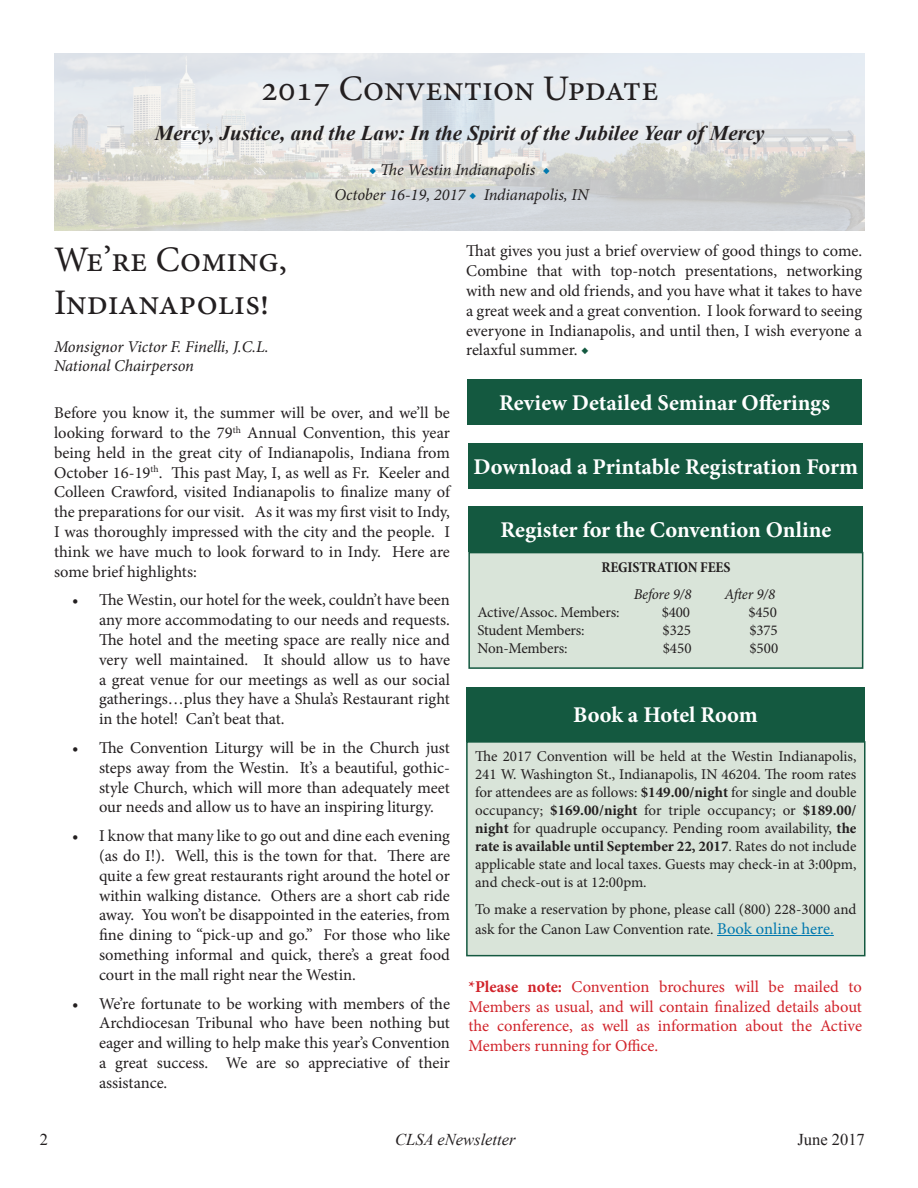
<style>
.page{position:relative;width:918px;height:1188px;background:#fff}
.page>*{position:absolute;margin:0;border:0;box-sizing:border-box;transform-origin:0 0}
.t1{font:36px/43.2px "Minion Pro";color:#231f20}
.t2{font:700 22.5px "Minion Pro";color:#fff}
.t3{font:italic 700 21px "Times New Roman";color:#231f20}
.t4{font:16.5px/19.8px "Minion Pro";color:#231f20;text-align:justify}
.t5{font:16.5px/19.8px "Minion Pro";color:#d1232a;text-align:justify}
.By_Line{font:italic 16.5px "Minion Pro";letter-spacing:-.005em;color:#231f20}
.t6{font:italic 16.5px "Times New Roman";color:#231f20}
.t7{font:16.5px "Times New Roman";color:#231f20}
.t8{font:15px/18px "Minion Pro";color:#231f20;text-align:justify}
.t9{font:italic 15px "Minion Pro";letter-spacing:-.02em;color:#231f20}
.t10{font:700 condensed 15px "Minion Pro";letter-spacing:-.01em;color:#231f20}
.s1{font-style:normal;font-size:15.75px;color:#0078ae}
.s2{color:#145940}
.s3{font-weight:700}
.s4{font-size:16.5px;color:#0078ae}
</style>
<div class="page">
<img style="left:55px;top:54px;width:810px;height:177px">
<div style="left:469px;top:553px;width:394px;height:115px;background:#d9e4d9"></div>
<div style="left:468px;top:552px;width:395px;height:117px;border:2px solid #145940"></div>
<div style="left:468px;top:507px;width:395px;height:45px;background:#145940"></div>
<div style="left:467px;top:380px;width:395px;height:45px;background:#145940"></div>
<div style="left:468px;top:443px;width:395px;height:45px;background:#145940"></div>
<div style="left:467px;top:742px;width:398px;height:214px;background:#d9e4d9"></div>
<hr style="left:717px;top:935px;width:117px;height:1px;background:#0078ae">
<div style="left:466px;top:741px;width:400px;height:215px;border:2px solid #145940"></div>
<div style="left:466px;top:687px;width:399px;height:54px;background:#145940"></div>
<p class="t1" style="left:261px;top:67px;width:399px">2017 Convention Update</p>
<p class="t3" style="left:155px;top:118px;width:611px">Mercy, Justice, and the Law: In the Spirit of the Jubilee Year of Mercy</p>
<p class="By_Line" style="left:369px;top:158px;width:183px"><span class="s1">◆</span> The Westin Indianapolis <span class="s1">◆</span></p>
<p class="By_Line" style="left:334px;top:184px;width:256px">October 16-19, 2017 <span class="s1">◆</span> Indianapolis, IN</p>
<p class="t1" style="left:54px;top:238px;width:235px">We’re Coming,<br>Indianapolis!</p>
<p class="By_Line" style="left:54px;top:335px;width:216px">Monsignor Victor F. Finelli, J.C.L.</p>
<p class="By_Line" style="left:54px;top:355px;width:142px">National Chairperson</p>
<p class="t4" style="left:54px;top:403px;width:399px">Before you know it, the summer will be over, and we’ll be looking forward to the 79<sup>th</sup> Annual Convention, this year being held in the great city of Indianapolis, Indiana from October 16-19<sup>th</sup>. This past May, I, as well as Fr. Keeler and Colleen Crawford, visited Indianapolis to finalize many of the preparations for our visit. As it was my first visit to Indy, I was thoroughly impressed with the city and the people. I think we have much to look forward to in Indy. Here are some brief highlights:</p>
<p class="t4" style="left:99px;top:590px;width:353px;text-indent:-27px">• The Westin, our hotel for the week, couldn’t have been any more accommodating to our needs and requests.<br>The hotel and the meeting space are really nice and very well maintained. It should allow us to have a great venue for our meetings as well as our social gatherings…plus they have a Shula’s Restaurant right in the hotel! Can’t beat that.</p>
<p class="t4" style="left:99px;top:738px;width:353px;text-indent:-27px">• The Convention Liturgy will be in the Church just steps away from the Westin. It’s a beautiful, gothic&shy;style Church, which will more than adequately meet our needs and allow us to have an inspiring liturgy.</p>
<p class="t4" style="left:99px;top:826px;width:353px;text-indent:-27px">• I know that many like to go out and dine each evening (as do I!). Well, this is the town for that. There are quite a few great restaurants right around the hotel or within walking distance. Others are a short cab ride away. You won’t be disappointed in the eateries, from fine dining to “pick-up and go.” For those who like something informal and quick, there’s a great food court in the mall right near the Westin.</p>
<p class="t4" style="left:99px;top:994px;width:353px;text-indent:-27px">• We’re fortunate to be working with members of the Archdiocesan Tribunal who have been nothing but eager and willing to help make this year’s Convention a great success. We are so appreciative of their assistance.</p>
<p class="t4" style="left:466px;top:241px;width:398px">That gives you just a brief overview of good things to come.<br>Combine that with top-notch presentations, networking with new and old friends, and you have what it takes to have a great week and a great convention. I look forward to seeing everyone in Indianapolis, and until then, I wish everyone a relaxful summer. <span class="s2">◆</span></p>
<p class="t2" style="left:499px;top:387px;width:332px">Review Detailed Seminar Offerings</p>
<p class="t2" style="left:474px;top:451px;width:386px">Download a Printable Registration Form</p>
<p class="t2" style="left:500px;top:514px;width:332px">Register for the Convention Online</p>
<p class="t10" style="left:601px;top:557px;width:131px">REGISTRATION FEES</p>
<p class="t9" style="left:634px;top:584px;width:59px">Before 9/8</p>
<p class="t9" style="left:724px;top:584px;width:52px">After 9/8</p>
<p class="t8" style="left:477px;top:603px;width:144px">Active/Assoc. Members:</p>
<p class="t8" style="left:662px;top:603px;width:30px">$400</p>
<p class="t8" style="left:749px;top:603px;width:30px">$450</p>
<p class="t8" style="left:477px;top:621px;width:109px">Student Members:</p>
<p class="t8" style="left:663px;top:621px;width:30px">$325</p>
<p class="t8" style="left:749px;top:621px;width:30px">$375</p>
<p class="t8" style="left:477px;top:639px;width:92px">Non-Members:</p>
<p class="t8" style="left:663px;top:639px;width:30px">$450</p>
<p class="t8" style="left:749px;top:639px;width:30px">$500</p>
<p class="t2" style="left:573px;top:699px;width:186px">Book a Hotel Room</p>
<p class="t8" style="left:475px;top:747px;width:383px">The 2017 Convention will be held at the Westin Indianapolis, 241 W. Washington St., Indianapolis, IN 46204. The room rates for attendees are as follows: <span class="s3">$149.00/night</span> for single and double occupancy; <span class="s3">$169.00/night</span> for triple occupancy; or <span class="s3">$189.00/ night</span> for quadruple occupancy. Pending room availability, <span class="s3">the rate is available until September 22, 2017</span>. Rates do not include applicable state and local taxes. Guests may check-in at 3:00pm, and check-out is at 12:00pm.</p>
<p class="t8" style="left:475px;top:899px;width:383px;line-height:19.8px">To make a reservation by phone, please call (800) 228-3000 and ask for the Canon Law Convention rate. <span class="s4">Book online here.</span></p>
<p class="t5" style="left:468px;top:977px;width:395px"><span class="s3">*Please note:</span> Convention brochures will be mailed to Members as usual, and will contain finalized details about the conference, as well as information about the Active Members running for Office.</p>
<p class="t7" style="left:40px;top:1129px;width:10px">2</p>
<p class="t6" style="left:395px;top:1129px;width:122px">CLSA eNewsletter</p>
<p class="t7" style="left:798px;top:1129px;width:69px">June 2017</p>
</div>
